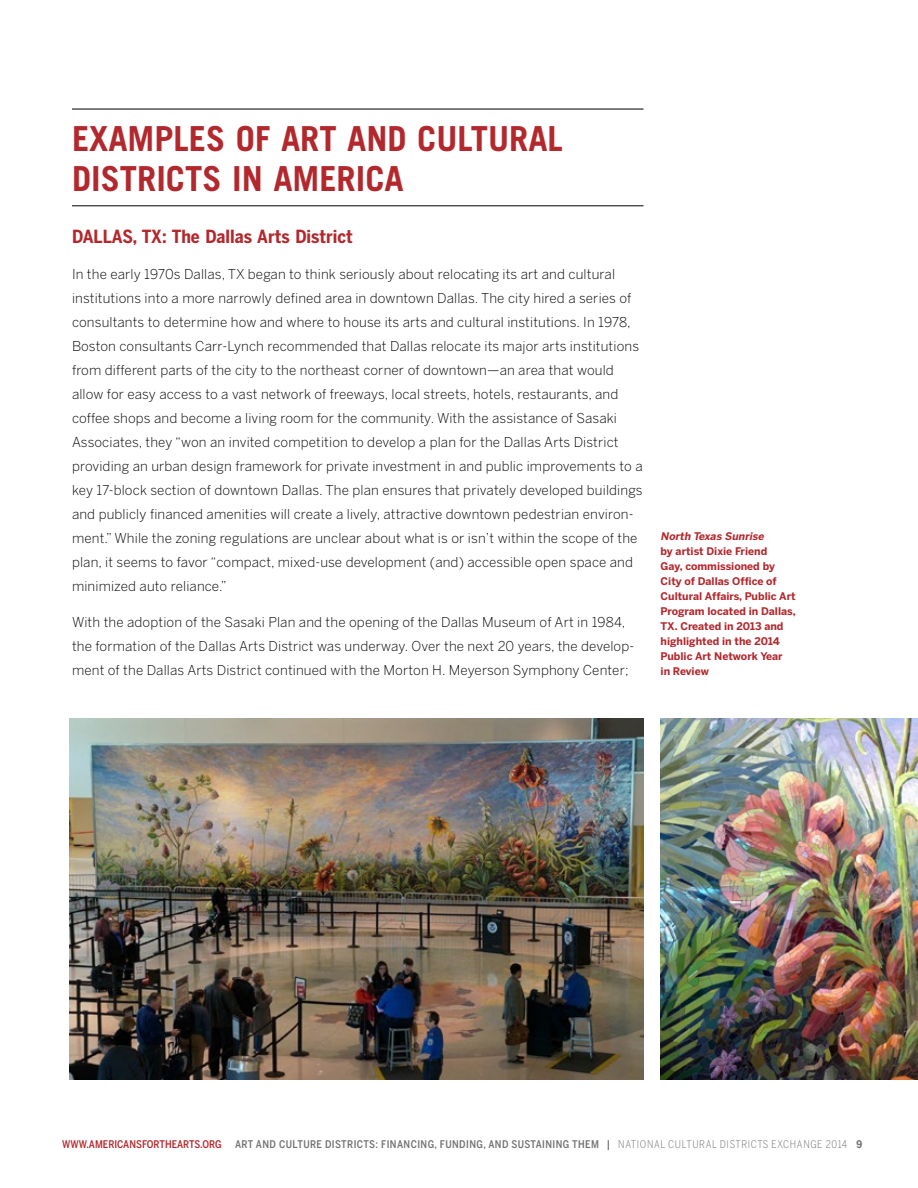
<style>
.page{position:relative;width:918px;height:1188px;background:#fff}
.page>*{position:absolute;margin:0;border:0;box-sizing:border-box;transform-origin:0 0}
.t1{font:700 34.5px/40.5px "Trade Gothic LT Std";color:#b3282d}
.t2{font:700 18px "Benton Sans Cond";color:#b3282d}
.t3{font:300 13.5px/24px "Benton Sans";letter-spacing:.01em;color:#000}
.t4{font:700 10.5px/15px "Benton Sans";color:#b3282d}
.t5{font:500 10.5px "Benton Sans Cond";letter-spacing:.04em;color:#717073}
.t6{font:500 10.5px "Benton Sans Cond";color:#b3282d}
.t7{font:italic 700 10.5px "Benton Sans";color:#b3282d}
.s1{font-weight:300}
.s2{font-weight:700}
</style>
<div class="page">
<hr style="left:72px;top:109px;width:572px;height:1px;background:#000">
<hr style="left:72px;top:205px;width:572px;height:1px;background:#000">
<img style="left:69px;top:718px;width:575px;height:362px">
<img style="left:661px;top:718px;width:257px;height:362px">
<h1 class="t1" style="left:72px;top:118px;width:492px">EXAMPLES OF ART AND CULTURAL<br>DISTRICTS IN AMERICA</h1>
<h2 class="t2" style="left:72px;top:226px;width:282px">DALLAS, TX: The Dallas Arts District</h2>
<p class="t3" style="left:72px;top:262px;width:572px">In the early 1970s Dallas, TX began to think seriously about relocating its art and cultural institutions into a more narrowly defined area in downtown Dallas. The city hired a series of consultants to determine how and where to house its arts and cultural institutions. In 1978, Boston consultants Carr-Lynch recommended that Dallas relocate its major arts institutions from different parts of the city to the northeast corner of downtown—an area that would allow for easy access to a vast network of freeways, local streets, hotels, restaurants, and coffee shops and become a living room for the community. With the assistance of Sasaki Associates, they “won an invited competition to develop a plan for the Dallas Arts District providing an urban design framework for private investment in and public improvements to a key 17-block section of downtown Dallas. The plan ensures that privately developed buildings and publicly financed amenities will create a lively, attractive downtown pedestrian environ&shy;ment.” While the zoning regulations are unclear about what is or isn’t within the scope of the plan, it seems to favor “compact, mixed-use development (and) accessible open space and minimized auto reliance.”</p>
<p class="t3" style="left:72px;top:610px;width:564px">With the adoption of the Sasaki Plan and the opening of the Dallas Museum of Art in 1984, the formation of the Dallas Arts District was underway. Over the next 20 years, the develop&shy;ment of the Dallas Arts District continued with the Morton H. Meyerson Symphony Center;</p>
<p class="t7" style="left:661px;top:530px;width:107px">North Texas Sunrise</p>
<p class="t4" style="left:661px;top:544px;width:137px">by artist Dixie Friend<br>Gay, commissioned by<br>City of Dallas Office of<br>Cultural Affairs, Public Art<br>Program located in Dallas,<br>TX. Created in 2013 and highlighted in the 2014<br>Public Art Network Year<br>in Review</p>
<p class="t6" style="left:62px;top:1138px;width:161px">WWW.AMERICANSFORTHEARTS.ORG</p>
<p class="t5" style="left:235px;top:1138px;width:629px">ART AND CULTURE DISTRICTS: FINANCING, FUNDING, AND SUSTAINING THEM | <span class="s1">NATIONAL CULTURAL DISTRICTS EXCHANGE 2014</span> <span class="s2">9</span></p>
</div>
